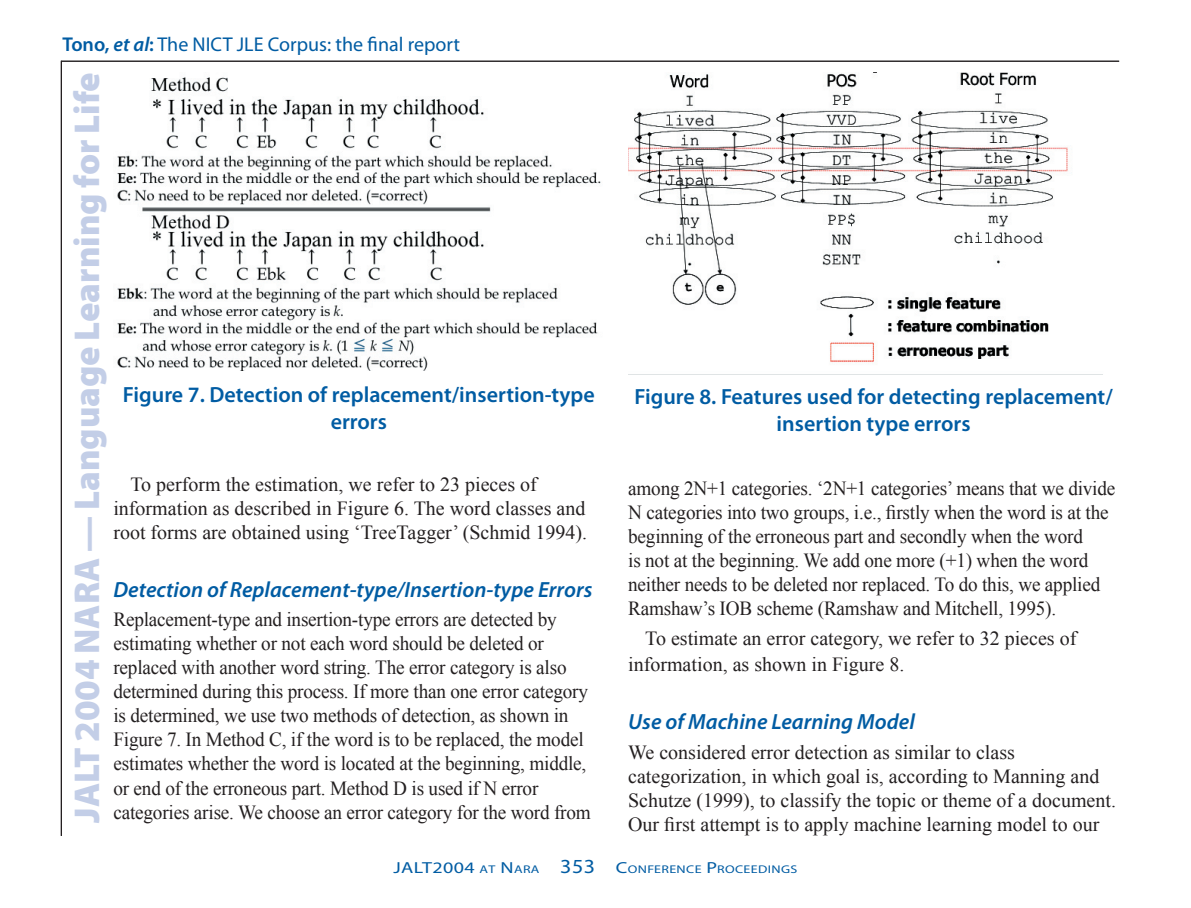
<style>
.page{position:relative;width:1191px;height:908px;background:#fff}
.page>*{position:absolute;margin:0;border:0;box-sizing:border-box;transform-origin:0 0}
.t1{font:900 36px "Myriad Pro";color:#c3cee7}
.t2{font:600 22px/26.4px "Myriad Pro";color:#015ca3;text-align:center}
.t3{font:italic 600 22px "Myriad Pro";color:#015ca3}
.t4{font:20px/24px "Times New Roman";letter-spacing:-.01em;color:#231f20;scale:.96 1}
.t5{font:20px/24px "Times New Roman";letter-spacing:-.01em;color:#231f20}
.t6{font:20px "Myriad Pro";color:#015ca3}
.t7{font:16px "Myriad Pro";letter-spacing:.02em;color:#015ca3;scale:1.25 1}
.t8{font:11.2px "Myriad Pro";letter-spacing:.03em;color:#015ca3;scale:1.25 1}
.s1{font-weight:600}
.s2{font-weight:600;font-style:italic}
.s3{font-size:11.2px}
.s4{font-size:20px}
.s5{font-size:16px}
</style>
<div class="page">
<hr style="left:61px;top:61px;width:1px;height:774px;background:#231f20">
<hr style="left:61px;top:61px;width:1058px;height:1px;background:#231f20">
<img style="left:117px;top:77px;width:484px;height:293px">
<img style="left:628px;top:72px;width:440px;height:291px">
<p class="t6" style="left:62px;top:34px;width:399px"><span class="s1">Tono,</span> <span class="s2">et al</span><span class="s1">:</span> The NICT JLE Corpus: the final report</p>
<h1 class="t1" style="left:66px;top:822px;width:752px;rotate:-90deg">JALT 2004 NARA — Language Learning for Life</h1>
<p class="t2" style="left:123px;top:381px;width:473px">Figure 7. Detection of replacement/insertion-type errors</p>
<p class="t5" style="left:113px;top:472px;width:475px;text-indent:17px">To perform the estimation, we refer to 23 pieces of information as described in Figure 6. The word classes and root forms are obtained using ‘TreeTagger’ (Schmid 1994).</p>
<p class="t3" style="left:113px;top:577px;width:480px">Detection of Replacement-type/Insertion-type Errors</p>
<p class="t4" style="left:113px;top:607px;width:499px">Replacement-type and insertion-type errors are detected by estimating whether or not each word should be deleted or replaced with another word string. The error category is also determined during this process. If more than one error category is determined, we use two methods of detection, as shown in Figure 7. In Method C, if the word is to be replaced, the model estimates whether the word is located at the beginning, middle, or end of the erroneous part. Method D is used if N error categories arise. We choose an error category for the word from</p>
<p class="t2" style="left:634px;top:384px;width:480px">Figure 8. Features used for detecting replacement/ insertion type errors</p>
<p class="t4" style="left:628px;top:476px;width:509px">among 2N+1 categories. ‘2N+1 categories’ means that we divide N categories into two groups, i.e., firstly when the word is at the beginning of the erroneous part and secondly when the word<br>is not at the beginning. We add one more (+1) when the word neither needs to be deleted nor replaced. To do this, we applied Ramshaw’s IOB scheme (Ramshaw and Mitchell, 1995).</p>
<p class="t5" style="left:628px;top:624px;width:450px;line-height:26.4px;text-indent:17px">To estimate an error category, we refer to 32 pieces of information, as shown in Figure 8.</p>
<p class="t3" style="left:628px;top:709px;width:288px">Use of Machine Learning Model</p>
<p class="t5" style="left:628px;top:739px;width:489px">We considered error detection as similar to class categorization, in which goal is, according to Manning and Schutze (1999), to classify the topic or theme of a document.<br>Our first attempt is to apply machine learning model to our</p>
<p class="t7" style="left:393px;top:858px;width:163px">JALT2004 <span class="s3">AT</span> N<span class="s3">ARA</span> <span class="s4">353</span></p>
<p class="t8" style="left:616px;top:863px;width:147px"><span class="s5">C</span>ONFERENCE <span class="s5">P</span>ROCEEDINGS</p>
</div>
